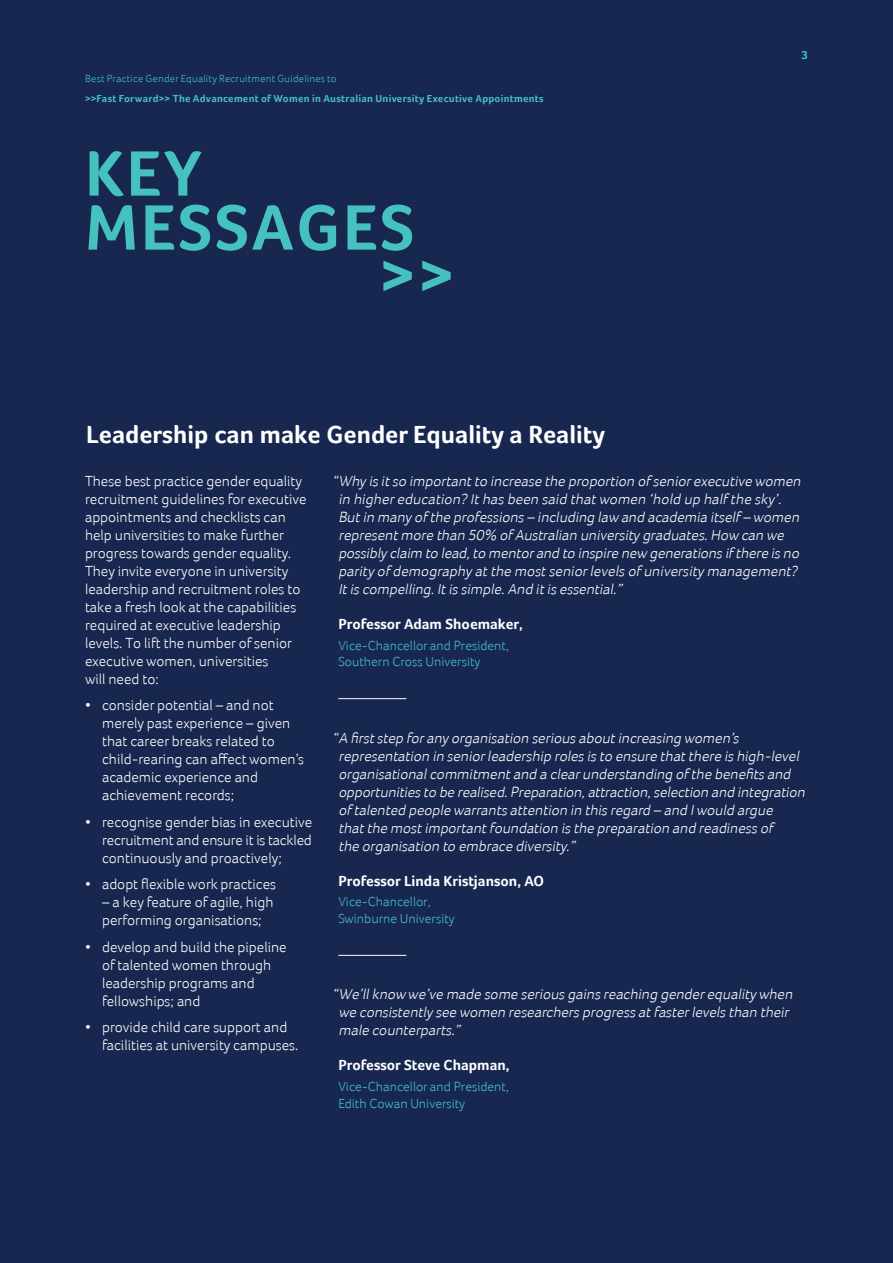
<style>
.page{position:relative;width:893px;height:1263px;background:#172750}
.page>*{position:absolute;margin:0;border:0;box-sizing:border-box;transform-origin:0 0}
.t1{font:700 66px/54px "Foco";letter-spacing:.04em;color:#45c1c0}
.t2{font:700 25.5px "Foco";color:#fff}
.t3{font:italic 300 15px/18px "Foco";color:#fff}
.t4{font:300 15px/18px "Foco";color:#fff}
.t5{font:700 15px "Foco";color:#fff}
.t6{font:300 13.5px/16.5px "Foco";color:#45c1c0}
.t7{font:700 12px "Foco";color:#45c1c0}
.t8{font:700 10.5px "Foco";letter-spacing:.025em;color:#45c1c0}
.t9{font:300 10.5px "Foco";letter-spacing:.025em;color:#45c1c0}
</style>
<div class="page">
<svg style="left:383px;top:261px;width:68px;height:30px"></svg>
<hr style="left:338px;top:698px;width:68px;height:1px;background:#fff">
<hr style="left:338px;top:955px;width:68px;height:1px;background:#fff">
<p class="t9" style="left:85px;top:72px;width:253px">Best Practice Gender Equality Recruitment Guidelines to</p>
<p class="t8" style="left:85px;top:93px;width:460px">&gt;&gt;Fast Forward&gt;&gt; The Advancement of Women in Australian University Executive Appointments</p>
<h1 class="t1" style="left:85px;top:146px;width:134px">Key<br>Messag</h1>
<h1 class="t1" style="left:343px;top:200px;width:67px">es</h1>
<h2 class="t2" style="left:86px;top:420px;width:520px">Leadership can make Gender Equality a Reality</h2>
<p class="t7" style="left:801px;top:48px;width:8px">3</p>
<p class="t4" style="left:85px;top:472px;width:223px">These best practice gender equality recruitment guidelines for executive appointments and checklists can help universities to make further progress towards gender equality.<br>They invite everyone in university leadership and recruitment roles to take a fresh look at the capabilities required at executive leadership levels. To lift the number of senior executive women, universities<br>will need to:</p>
<p class="t4" style="left:102px;top:696px;width:204px;text-indent:-17px">• consider potential – and not merely past experience – given that career breaks related to child-rearing can affect women’s academic experience and achievement records;</p>
<p class="t4" style="left:102px;top:813px;width:212px;text-align:justify;text-indent:-17px">• recognise gender bias in executive recruitment and ensure it is tackled continuously and proactively;</p>
<p class="t4" style="left:85px;top:875px;width:193px">• adopt flexible work practices</p>
<p class="t4" style="left:102px;top:893px;width:173px">– a key feature of agile, high performing organisations;</p>
<p class="t4" style="left:102px;top:938px;width:186px;text-indent:-17px">• develop and build the pipeline of talented women through leadership programs and fellowships; and</p>
<p class="t4" style="left:102px;top:1018px;width:198px;text-indent:-17px">• provide child care support and facilities at university campuses.</p>
<p class="t3" style="left:338px;top:472px;width:467px;text-indent:-6px">“Why is itso importantto increase the proportion of seniorexecutive women in highereducation? Ithas been said thatwomen ‘hold up half the sky ’.<br>Butin many of the professions – including law and academia itself – women representmore than 50% of Australian university graduates.How can we possibly claim to lead,to mentorand to inspire new generations if there is no parity of demography atthe mostseniorlevels of university management?<br>Itis compelling.Itis simple.And itis essential.”</p>
<p class="t5" style="left:338px;top:615px;width:186px">Professor Adam Shoemaker,</p>
<p class="t6" style="left:338px;top:637px;width:172px">Vice-Chancellor and President,<br>Southern Cross University</p>
<p class="t3" style="left:338px;top:728px;width:471px;text-indent:-6px">“A firststep forany organisation serious aboutincreasing women’s representation in seniorleadership roles is to ensure thatthere is high‑ level organisationalcommitmentand a clearunderstanding of the benefits and opportunities to be realised.Preparation,attraction,selection and integration of talented people warrants attention in this regard – and Iwould argue thatthe mostimportantfoundation is the preparation and readiness of<br>the organisation to embrace diversity.”</p>
<p class="t5" style="left:338px;top:872px;width:206px">Professor Linda Kristjanson, AO</p>
<p class="t6" style="left:338px;top:893px;width:118px">Vice-Chancellor,<br>Swinburne University</p>
<p class="t3" style="left:338px;top:985px;width:459px;text-indent:-6px">“We’llknow we’ve made some serious gains reaching genderequality when we consistently see women researchers progress atfasterlevels than their male counterparts.”</p>
<p class="t5" style="left:338px;top:1056px;width:173px">Professor Steve Chapman,</p>
<p class="t6" style="left:338px;top:1078px;width:172px">Vice-Chancellor and President,<br>Edith Cowan University</p>
</div>
